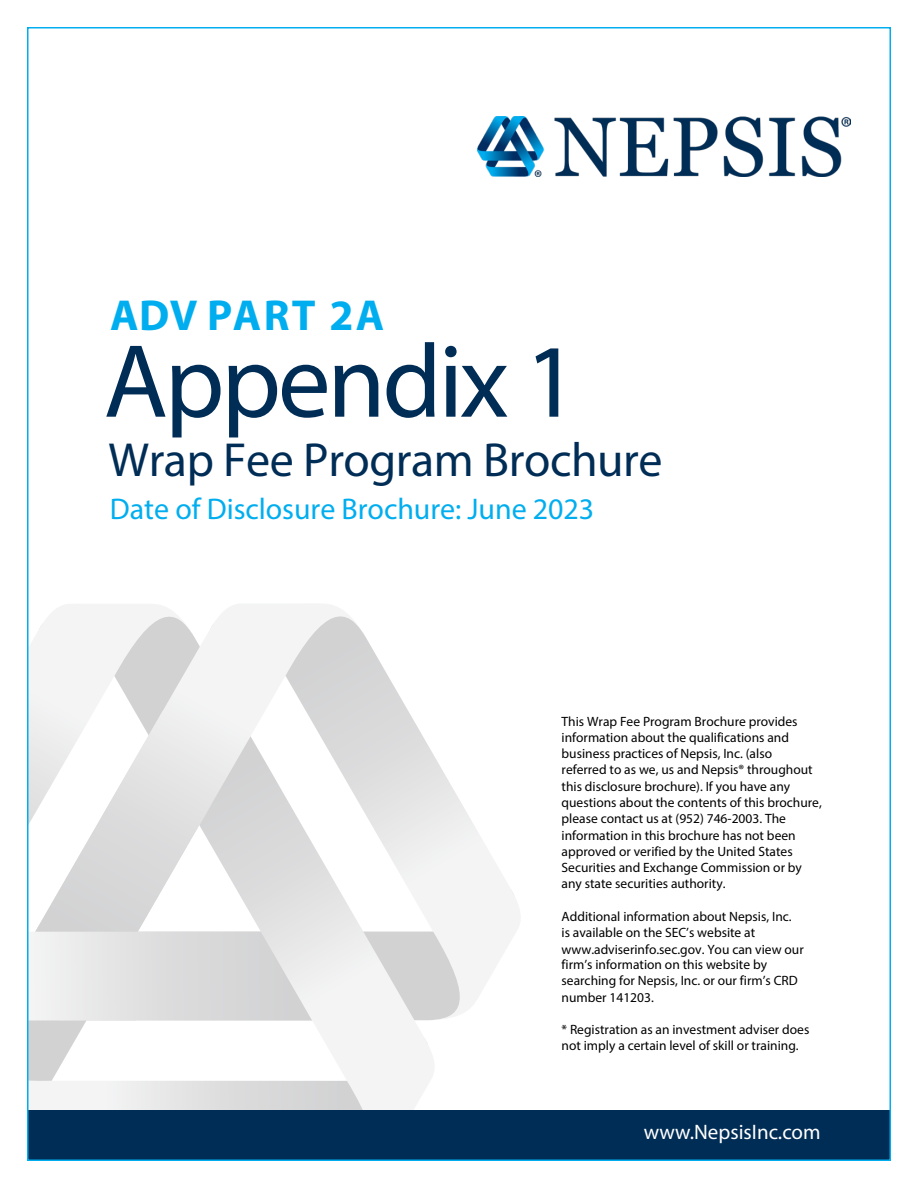
<style>
.page{position:relative;width:918px;height:1188px;background:#fff}
.page>*{position:absolute;margin:0;border:0;box-sizing:border-box;transform-origin:0 0}
.t1{font:105px "Myriad Pro";letter-spacing:-.03em;color:#002d56}
.t2{font:48px "Myriad Pro";letter-spacing:-.01em;color:#002d56}
.t3{font:700 43.5px "Myriad Pro";letter-spacing:.035em;color:#00aeef}
.t4{font:30px "Myriad Pro";color:#00aeef}
.t5{font:21px "Myriad Pro";color:#fff}
.t6{font:13.5px/16.2px "Myriad Pro";color:#000}
</style>
<div class="page">
<svg style="left:30px;top:1020px;width:169px;height:18px"></svg>
<svg style="left:30px;top:1038px;width:169px;height:72px"></svg>
<svg style="left:366px;top:638px;width:154px;height:381px"></svg>
<svg style="left:35px;top:604px;width:331px;height:328px"></svg>
<svg style="left:30px;top:604px;width:184px;height:221px"></svg>
<svg style="left:30px;top:932px;width:169px;height:88px"></svg>
<svg style="left:199px;top:736px;width:241px;height:374px"></svg>
<div style="left:28px;top:1110px;width:862px;height:50px;background:#002d56"></div>
<img style="left:478px;top:117px;width:372px;height:59px">
<h3 class="t3" style="left:110px;top:287px;width:276px">ADV PART 2A</h3>
<h1 class="t1" style="left:104px;top:317px;width:476px">Appendix 1</h1>
<h2 class="t2" style="left:109px;top:430px;width:556px">Wrap Fee Program Brochure</h2>
<h3 class="t4" style="left:110px;top:491px;width:486px">Date of Disclosure Brochure: June 2023</h3>
<p class="t6" style="left:562px;top:713px;width:262px">This Wrap Fee Program Brochure provides information about the qualifications and business practices of Nepsis, Inc. (also<br>referred to as we, us and Nepsis® throughout this disclosure brochure). If you have any questions about the contents of this brochure, please contact us at (952) 746-2003. The information in this brochure has not been approved or verified by the United States Securities and Exchange Commission or by any state securities authority.</p>
<p class="t6" style="left:562px;top:908px;width:244px">Additional information about Nepsis, Inc.<br>is available on the SEC’s website at www.adviserinfo.sec.gov. You can view our firm’s information on this website by searching for Nepsis, Inc. or our firm’s CRD number 141203.</p>
<p class="t6" style="left:562px;top:1021px;width:249px">* Registration as an investment adviser does not imply a certain level of skill or training.</p>
<h3 class="t5" style="left:644px;top:1119px;width:178px">www.NepsisInc.com</h3>
</div>
